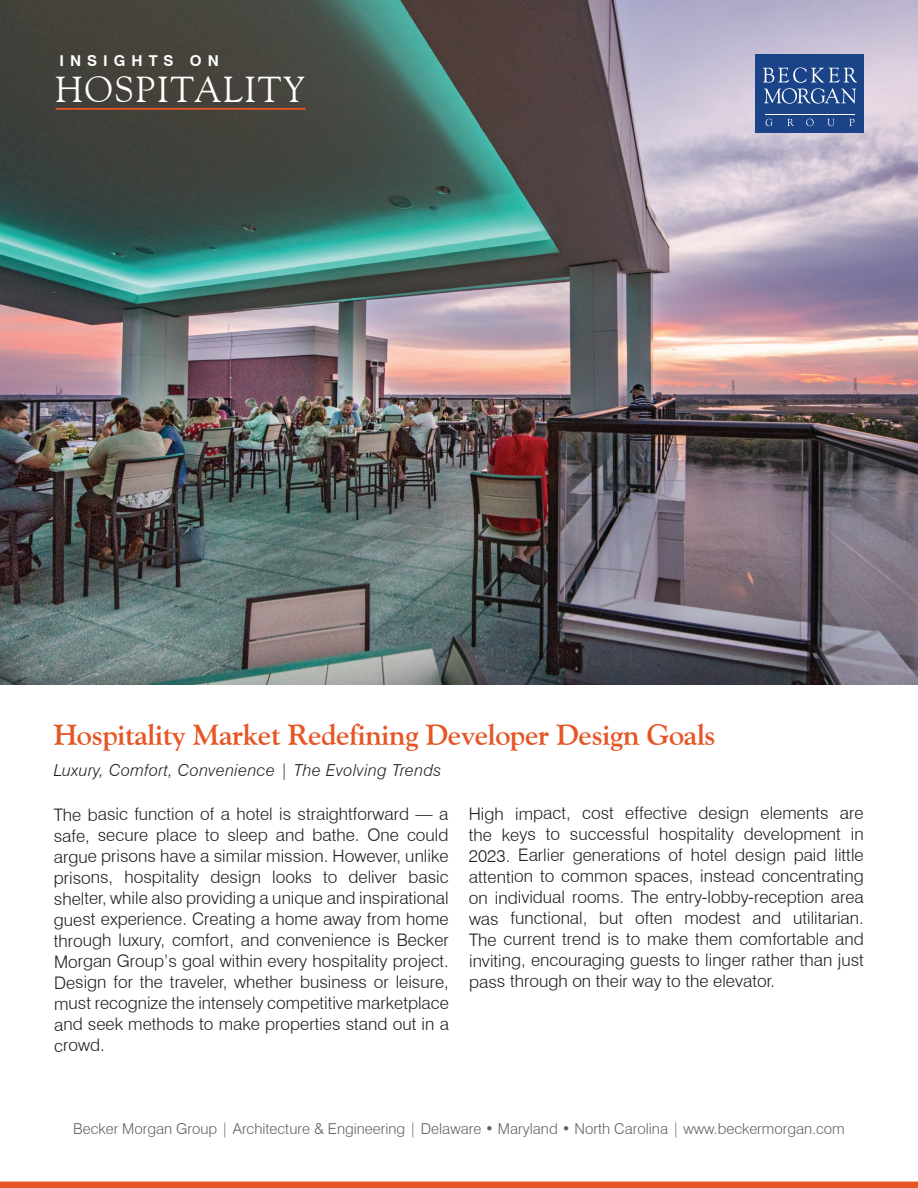
<style>
.page{position:relative;width:918px;height:1188px;background:#fff}
.page>*{position:absolute;margin:0;border:0;box-sizing:border-box;transform-origin:0 0}
.t1{font:36px "Goudy Old Style BT";letter-spacing:.05em;color:#fff}
.t2{font:700 29.25px "Goudy Old Style BT";letter-spacing:-.01em;color:#e65524}
.t3{font:300 17.25px/21px "Swiss 721 BT";letter-spacing:-.005em;color:#231f20;text-align:justify}
.t4{font:italic 300 16.5px "Swiss 721 BT";letter-spacing:.025em;color:#231f20}
.t5{font:300 15px "Swiss 721 BT";color:#5f6369}
.t6{font:700 15px "Swiss 721 BT";letter-spacing:.4em;color:#fff}
.s1{font-weight:100}
</style>
<div class="page">
<img style="left:0;top:0;width:918px;height:685px">
<div style="left:756px;top:55px;width:108px;height:78px;background:#1b4387"></div>
<hr style="left:765px;top:114px;width:90px;height:1px;background:#fff">
<svg style="left:766px;top:119px;width:7px;height:7px"></svg>
<svg style="left:787px;top:119px;width:7px;height:7px"></svg>
<svg style="left:806px;top:119px;width:8px;height:7px"></svg>
<svg style="left:827px;top:119px;width:8px;height:7px"></svg>
<svg style="left:849px;top:119px;width:5px;height:7px"></svg>
<svg style="left:763px;top:67px;width:94px;height:37px"></svg>
<hr style="left:56px;top:108px;width:250px;height:2px;background:#e65524">
<div style="left:0;top:1182px;width:918px;height:6px;background:#e65524"></div>
<p class="t6" style="left:60px;top:52px;width:161px">INSIGHTS ON</p>
<h1 class="t1" style="left:55px;top:67px;width:252px">HOSPITALITY</h1>
<h2 class="t2" style="left:54px;top:717px;width:664px">Hospitality Market Redefining Developer Design Goals</h2>
<p class="t4" style="left:54px;top:760px;width:389px">Luxury, Comfort, Convenience | The Evolving Trends</p>
<p class="t3" style="left:54px;top:803px;width:397px">The basic function of a hotel is straightforward — a safe, secure place to sleep and bathe. One could argue prisons have a similar mission. However, unlike prisons, hospitality design looks to deliver basic shelter, while also providing a unique and inspirational guest experience. Creating a home away from home through luxury, comfort, and convenience is Becker Morgan Group’s goal within every hospitality project.<br>Design for the traveler, whether business or leisure, must recognize the intensely competitive marketplace and seek methods to make properties stand out in a crowd.</p>
<p class="t3" style="left:469px;top:802px;width:397px">High impact, cost effective design elements are the keys to successful hospitality development in 2023. Earlier generations of hotel design paid little attention to common spaces, instead concentrating on individual rooms. The entry-lobby-reception area was functional, but often modest and utilitarian.<br>The current trend is to make them comfortable and inviting, encouraging guests to linger rather than just pass through on their way to the elevator.</p>
<p class="t5" style="left:73px;top:1120px;width:773px">Becker Morgan Group | Architecture &amp; Engineering | Delaware <span class="s1">•</span> Maryland • North Carolina | www.beckermorgan.com</p>
</div>
